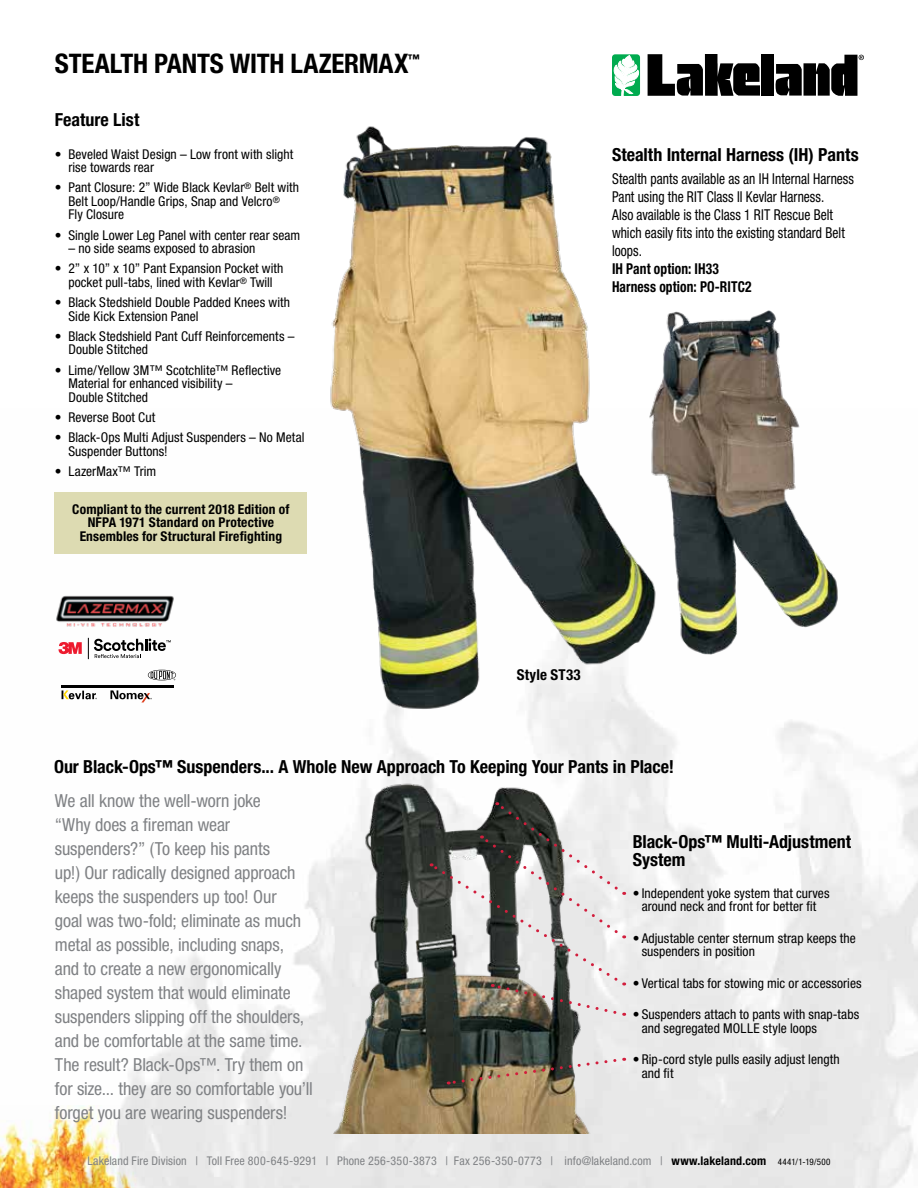
<style>
.page{position:relative;width:918px;height:1188px;background:#fff}
.page>*{position:absolute;margin:0;border:0;box-sizing:border-box;transform-origin:0 0}
.t1{font:700 condensed 27px "Helvetica Neue LT Std";letter-spacing:-.01em;color:#000}
.t2{font:condensed 18px/24px "Helvetica Neue LT Std";letter-spacing:-.01em;color:#808285}
.t3{font:700 condensed 18px/18px "Helvetica Neue LT Std";color:#000}
.t4{font:condensed 15px/18px "Helvetica Neue LT Std";letter-spacing:.005em;color:#000;scale:.9 1}
.t5{font:700 condensed 15px/18px "Helvetica Neue LT Std";letter-spacing:.01em;color:#000;scale:.9 1}
.t6{font:700 condensed 15px "Helvetica Neue LT Std";letter-spacing:.01em;color:#000}
.t7{font:condensed 13.5px/13.5px "Helvetica Neue LT Std";letter-spacing:.005em;color:#000}
.t8{font:700 condensed 13.5px/13.5px "Helvetica Neue LT Std";letter-spacing:.01em;color:#000;text-align:center}
.t9{font:condensed 12px "Helvetica Neue LT Std";letter-spacing:.01em;color:#808285}
.t10{font:700 condensed 12px "Helvetica Neue LT Std";color:#000}
.s1{font-weight:700;color:#000}
.s2{font-size:9px;color:#000}
</style>
<div class="page">
<img style="left:54px;top:492px;width:864px;height:696px">
<img style="left:0;top:1105px;width:143px;height:83px">
<img style="left:321px;top:126px;width:339px;height:586px">
<img style="left:334px;top:778px;width:266px;height:356px">
<img style="left:646px;top:309px;width:194px;height:346px">
<svg style="left:648px;top:54px;width:112px;height:42px"></svg>
<div style="left:761px;top:54px;width:13px;height:42px;background:#000"></div>
<div style="left:612px;top:54px;width:28px;height:42px;background:#00ab4f;border-radius:3px"></div>
<svg style="left:614px;top:55px;width:25px;height:41px"></svg>
<svg style="left:775px;top:55px;width:89px;height:41px"></svg>
<svg style="left:88px;top:638px;width:83px;height:21px"></svg>
<svg style="left:58px;top:642px;width:24px;height:12px"></svg>
<img style="left:54px;top:594px;width:121px;height:36px">
<svg style="left:62px;top:690px;width:35px;height:9px"></svg>
<svg style="left:110px;top:690px;width:42px;height:12px"></svg>
<hr style="left:62px;top:685px;width:112px;height:2px;background:#000">
<svg style="left:148px;top:670px;width:28px;height:10px"></svg>
<svg style="left:431px;top:802px;width:194px;height:214px"></svg>
<img style="left:448px;top:1057px;width:170px;height:29px">
<div style="left:55px;top:492px;width:252px;height:61px;background:#dddbb2"></div>
<h1 class="t1" style="left:55px;top:47px;width:355px">STEALTH PANTS WITH LAZERMAX</h1>
<p class="t10" style="left:408px;top:51px;width:13px">™</p>
<h2 class="t3" style="left:55px;top:110px;width:86px">Feature List</h2>
<p class="t7" style="left:68px;top:147px;width:226px;text-indent:-14px">• Beveled Waist Design – Low front with slight rise towards rear</p>
<p class="t7" style="left:68px;top:181px;width:232px;text-indent:-13px">• Pant Closure: 2” Wide Black Kevlar<sup>®</sup> Belt with<br>Belt Loop/Handle Grips, Snap and Velcro<sup>®<br></sup>Fly Closure</p>
<p class="t7" style="left:55px;top:228px;width:247px">• Single Lower Leg Panel with center rear seam</p>
<p class="t7" style="left:68px;top:242px;width:188px">– no side seams exposed to abrasion</p>
<p class="t7" style="left:55px;top:262px;width:230px;text-align:center">• 2” x 10” x 10” Pant Expansion Pocket with pocket pull-tabs, lined with Kevlar<sup>®</sup> Twill</p>
<p class="t7" style="left:68px;top:296px;width:223px;text-indent:-14px">• Black Stedshield Double Padded Knees with<br>Side Kick Extension Panel</p>
<p class="t7" style="left:68px;top:329px;width:228px;text-indent:-14px">• Black Stedshield Pant Cuff Reinforcements –<br>Double Stitched</p>
<p class="t7" style="left:68px;top:363px;width:214px;text-indent:-14px">• Lime/Yellow 3M™ Scotchlite™ Reflective<br>Material for enhanced visibility –<br>Double Stitched</p>
<p class="t7" style="left:55px;top:410px;width:102px">• Reverse Boot Cut</p>
<p class="t7" style="left:68px;top:431px;width:238px;text-indent:-14px">• Black-Ops Multi Adjust Suspenders – No Metal<br>Suspender Buttons!</p>
<p class="t7" style="left:55px;top:464px;width:103px">• LazerMax™ Trim</p>
<p class="t8" style="left:72px;top:502px;width:219px">Compliant to the current 2018 Edition of<br>NFPA 1971 Standard on Protective<br>Ensembles for Structural Firefighting</p>
<h2 class="t3" style="left:612px;top:146px;width:248px">Stealth Internal Harness (IH) Pants</h2>
<p class="t4" style="left:612px;top:169px;width:270px">Stealth pants available as an IH Internal Harness Pant using the RIT Class II Kevlar Harness.<br>Also available is the Class 1 RIT Rescue Belt which easily fits into the existing standard Belt loops.</p>
<p class="t5" style="left:612px;top:259px;width:157px">IH Pant option: IH33<br>Harness option: PO-RITC2</p>
<p class="t6" style="left:517px;top:666px;width:66px">Style ST33</p>
<h2 class="t3" style="left:54px;top:757px;width:622px">Our Black-Ops™ Suspenders... A Whole New Approach To Keeping Your Pants in Place!</h2>
<p class="t2" style="left:55px;top:789px;width:259px">We all know the well-worn joke<br>“Why does a fireman wear suspenders?” (To keep his pants<br>up!) Our radically designed approach keeps the suspenders up too! Our<br>goal was two-fold; eliminate as much metal as possible, including snaps, and to create a new ergonomically shaped system that would eliminate suspenders slipping off the shoulders, and be comfortable at the same time.<br>The result? Black-Ops™. Try them on for size... they are so comfortable you’ll forget you are wearing suspenders!</p>
<h2 class="t3" style="left:633px;top:833px;width:220px">Black-Ops™ Multi-Adjustment<br>System</h2>
<p class="t7" style="left:633px;top:886px;width:198px;text-align:center">• Independent yoke system that curves around neck and front for better fit</p>
<p class="t7" style="left:642px;top:931px;width:216px;text-indent:-9px">• Adjustable center sternum strap keeps the suspenders in position</p>
<p class="t7" style="left:633px;top:976px;width:230px">• Vertical tabs for stowing mic or accessories</p>
<p class="t7" style="left:642px;top:1008px;width:219px;text-indent:-9px">• Suspenders attach to pants with snap-tabs and segregated MOLLE style loops</p>
<p class="t7" style="left:642px;top:1053px;width:199px;text-indent:-9px">• Rip-cord style pulls easily adjust length and fit</p>
<p class="t9" style="left:88px;top:1154px;width:744px">Lakeland Fire Division | Toll Free 800-645-9291 | Phone 256-350-3873 | Fax 256-350-0773 | info@lakeland.com | <span class="s1">www.lakeland.com</span> <span class="s2">4441/1-19/500</span></p>
</div>
